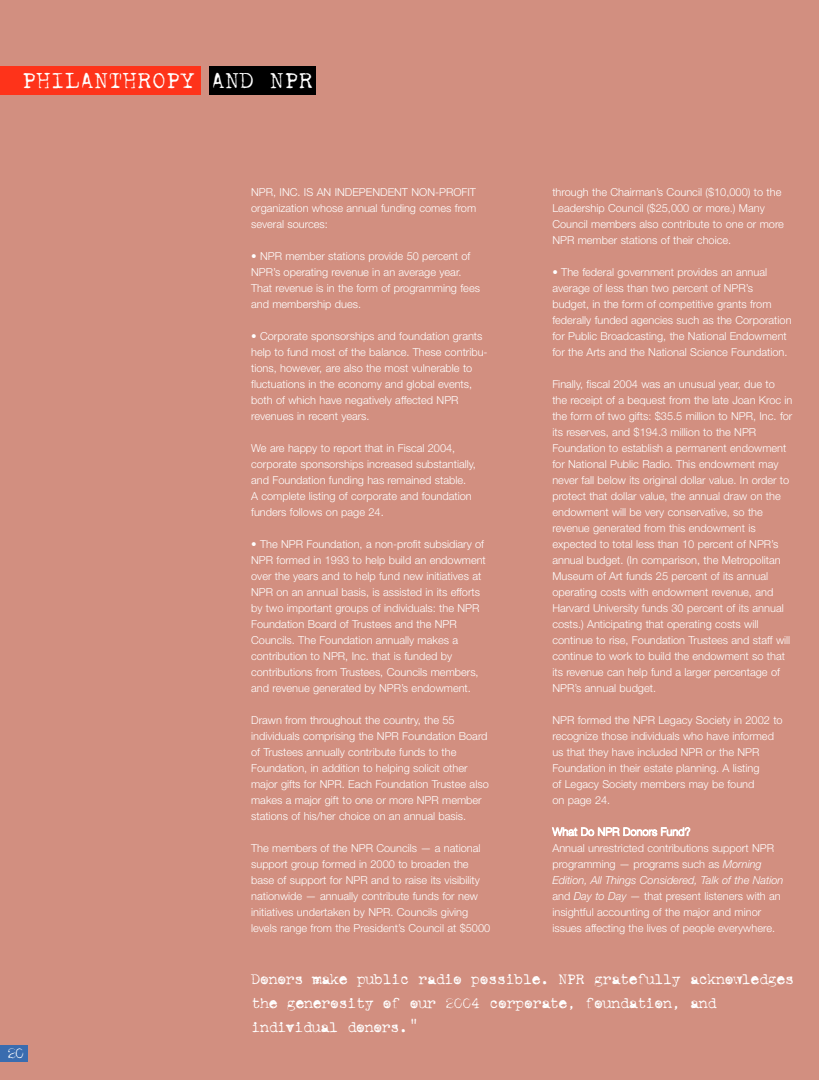
<style>
.page{position:relative;width:819px;height:1080px;background:#d28f80}
.page>*{position:absolute;margin:0;border:0;box-sizing:border-box;transform-origin:0 0}
.t1{font:25px "Vintage Typewriter One";letter-spacing:-.025em;color:#fff}
.t2{font:16px/24px "Vintage Typewriter One";letter-spacing:-.06em;color:#fff}
.t3{font:300 11px/16px "Helvetica Neue";color:#fff}
.s1{font-style:italic}
.s2{font-size:22px}
</style>
<div class="page">
<div style="left:0;top:1046px;width:28px;height:16px;background:#396caf"></div>
<div style="left:0;top:66px;width:200px;height:29px;background:#fe331a"></div>
<div style="left:209px;top:66px;width:107px;height:29px;background:#000"></div>
<h1 class="t1" style="left:22px;top:65px;width:293px">PHILANTHROPY AND NPR</h1>
<h2 class="t2" style="left:7px;top:1041px;width:19px">20</h2>
<p class="t3" style="left:552px;top:185px;width:233px">through the Chairman’s Council ($10,000) to the Leadership Council ($25,000 or more.) Many Council members also contribute to one or more NPR member stations of their choice.</p>
<p class="t3" style="left:552px;top:265px;width:241px">• The federal government provides an annual average of less than two percent of NPR’s budget, in the form of competitive grants from federally funded agencies such as the Corporation for Public Broadcasting, the National Endowment for the Arts and the National Science Foundation.</p>
<p class="t3" style="left:552px;top:377px;width:242px">Finally, fiscal 2004 was an unusual year, due to the receipt of a bequest from the late Joan Kroc in the form of two gifts: $35.5 million to NPR, Inc. for its reserves, and $194.3 million to the NPR Foundation to establish a permanent endowment for National Public Radio. This endowment may never fall below its original dollar value. In order to protect that dollar value, the annual draw on the endowment will be very conservative, so the revenue generated from this endowment is expected to total less than 10 percent of NPR’s annual budget. (In comparison, the Metropolitan Museum of Art funds 25 percent of its annual operating costs with endowment revenue, and Harvard University funds 30 percent of its annual costs.) Anticipating that operating costs will continue to rise, Foundation Trustees and staff will continue to work to build the endowment so that its revenue can help fund a larger percentage of NPR’s annual budget.</p>
<p class="t3" style="left:552px;top:713px;width:232px">NPR formed the NPR Legacy Society in 2002 to recognize those individuals who have informed us that they have included NPR or the NPR Foundation in their estate planning. A listing<br>of Legacy Society members may be found<br>on page 24.</p>
<p class="t3" style="left:552px;top:825px;width:233px">What Do NPR Donors Fund?<br>Annual unrestricted contributions support NPR programming — programs such as <span class="s1">Morning Edition, All Things Considered, Talk of the Nation </span>and <span class="s1">Day to Day</span> — that present listeners with an insightful accounting of the major and minor issues affecting the lives of people everywhere.</p>
<h2 class="t2" style="left:251px;top:967px;width:545px">Donors make public radio possible. NPR gratefully acknowledges the generosity of our 2004 corporate, foundation, and individual donors.<span class="s2">”</span></h2>
<p class="t3" style="left:251px;top:185px;width:227px;text-align:justify">NPR, INC. IS AN INDEPENDENT NON-PROFIT organization whose annual funding comes from several sources:</p>
<p class="t3" style="left:251px;top:249px;width:230px">• NPR member stations provide 50 percent of NPR’s operating revenue in an average year.<br>That revenue is in the form of programming fees and membership dues.</p>
<p class="t3" style="left:251px;top:329px;width:238px">• Corporate sponsorships and foundation grants help to fund most of the balance. These contribu&shy;tions, however, are also the most vulnerable to fluctuations in the economy and global events, both of which have negatively affected NPR revenues in recent years.</p>
<p class="t3" style="left:251px;top:441px;width:226px">We are happy to report that in Fiscal 2004, corporate sponsorships increased substantially, and Foundation funding has remained stable.<br>A complete listing of corporate and foundation funders follows on page 24.</p>
<p class="t3" style="left:251px;top:537px;width:236px">• The NPR Foundation, a non-profit subsidiary of NPR formed in 1993 to help build an endowment over the years and to help fund new initiatives at NPR on an annual basis, is assisted in its efforts by two important groups of individuals: the NPR Foundation Board of Trustees and the NPR Councils. The Foundation annually makes a contribution to NPR, Inc. that is funded by contributions from Trustees, Councils members, and revenue generated by NPR’s endowment.</p>
<p class="t3" style="left:251px;top:713px;width:239px">Drawn from throughout the country, the 55 individuals comprising the NPR Foundation Board of Trustees annually contribute funds to the Foundation, in addition to helping solicit other major gifts for NPR. Each Foundation Trustee also makes a major gift to one or more NPR member stations of his/her choice on an annual basis.</p>
<p class="t3" style="left:251px;top:841px;width:241px">The members of the NPR Councils — a national support group formed in 2000 to broaden the base of support for NPR and to raise its visibility nationwide — annually contribute funds for new initiatives undertaken by NPR. Councils giving levels range from the President’s Council at $5000</p>
</div>
